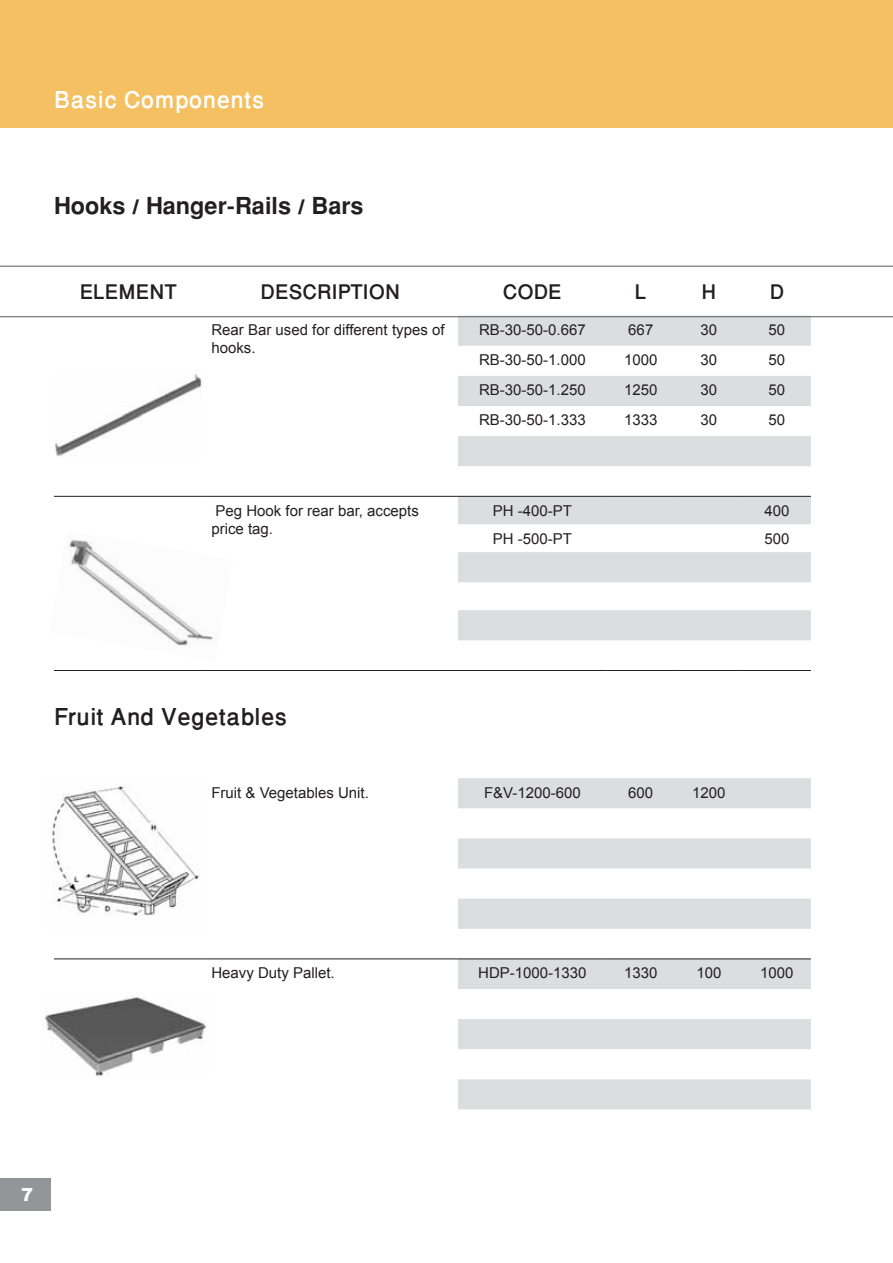
<style>
.page{position:relative;width:893px;height:1263px;background:#fff}
.page>*{position:absolute;margin:0;border:0;box-sizing:border-box;transform-origin:0 0}
.t1{font:700 33px "Win Soft Pro";color:#231f20}
.t2{font:500 33px "Win Soft Pro";color:#231f20}
.t3{font:500 33px "Win Soft Pro";color:#fff}
.t4{font:500 28.5px "Win Soft Pro";color:#231f20}
.t5{font:900 18px "Arial";color:#fff}
.t6{font:15px/18px "Arial";color:#231f20}
</style>
<div class="page">
<div style="left:0;top:0;width:893px;height:128px;background:#f5c061"></div>
<svg style="left:458px;top:317px;width:353px;height:792px"></svg>
<hr style="left:607px;top:958px;width:68px;height:1px;background:#231f20">
<hr style="left:675px;top:958px;width:68px;height:1px;background:#231f20">
<hr style="left:743px;top:958px;width:68px;height:1px;background:#231f20">
<hr style="left:54px;top:670px;width:149px;height:1px;background:#231f20">
<hr style="left:203px;top:670px;width:255px;height:1px;background:#231f20">
<hr style="left:458px;top:670px;width:149px;height:1px;background:#231f20">
<hr style="left:607px;top:670px;width:68px;height:1px;background:#231f20">
<hr style="left:675px;top:670px;width:68px;height:1px;background:#231f20">
<hr style="left:743px;top:670px;width:68px;height:1px;background:#231f20">
<hr style="left:54px;top:958px;width:149px;height:1px;background:#231f20">
<hr style="left:203px;top:958px;width:255px;height:1px;background:#231f20">
<hr style="left:458px;top:958px;width:149px;height:1px;background:#231f20">
<hr style="left:458px;top:496px;width:149px;height:1px;background:#231f20">
<hr style="left:607px;top:496px;width:68px;height:1px;background:#231f20">
<hr style="left:675px;top:496px;width:68px;height:1px;background:#231f20">
<hr style="left:743px;top:496px;width:68px;height:1px;background:#231f20">
<hr style="left:54px;top:496px;width:149px;height:1px;background:#231f20">
<hr style="left:203px;top:496px;width:255px;height:1px;background:#231f20">
<img style="left:55px;top:374px;width:148px;height:82px">
<img style="left:69px;top:539px;width:147px;height:107px">
<img style="left:52px;top:785px;width:147px;height:131px">
<img style="left:45px;top:997px;width:161px;height:80px">
<hr style="left:0;top:316px;width:893px;height:1px;background:#57585a">
<hr style="left:0;top:266px;width:893px;height:1px;background:#57585a">
<div style="left:0;top:1178px;width:51px;height:32px;background:#939598"></div>
<h1 class="t3" style="left:54px;top:76px;width:212px">Basic Components</h1>
<h1 class="t1" style="left:54px;top:181px;width:311px">Hooks / Hanger-Rails / Bars</h1>
<h2 class="t4" style="left:80px;top:271px;width:99px">ELEMENT</h2>
<h2 class="t4" style="left:261px;top:271px;width:141px">DESCRIPTION</h2>
<h2 class="t4" style="left:503px;top:271px;width:61px">CODE</h2>
<h2 class="t4" style="left:635px;top:271px;width:13px">L</h2>
<h2 class="t4" style="left:701px;top:271px;width:16px">H</h2>
<h2 class="t4" style="left:770px;top:271px;width:16px">D</h2>
<p class="t6" style="left:211px;top:321px;width:235px">Rear Bar used for different types of hooks.</p>
<p class="t6" style="left:479px;top:321px;width:108px">RB-30-50-0.667</p>
<p class="t6" style="left:628px;top:321px;width:27px">667</p>
<p class="t6" style="left:700px;top:321px;width:18px">30</p>
<p class="t6" style="left:768px;top:321px;width:18px">50</p>
<p class="t6" style="left:479px;top:351px;width:108px">RB-30-50-1.000</p>
<p class="t6" style="left:624px;top:351px;width:35px">1000</p>
<p class="t6" style="left:700px;top:351px;width:18px">30</p>
<p class="t6" style="left:768px;top:351px;width:18px">50</p>
<p class="t6" style="left:479px;top:381px;width:108px">RB-30-50-1.250</p>
<p class="t6" style="left:624px;top:381px;width:35px">1250</p>
<p class="t6" style="left:700px;top:381px;width:18px">30</p>
<p class="t6" style="left:768px;top:381px;width:18px">50</p>
<p class="t6" style="left:479px;top:411px;width:108px">RB-30-50-1.333</p>
<p class="t6" style="left:624px;top:411px;width:35px">1333</p>
<p class="t6" style="left:700px;top:411px;width:18px">30</p>
<p class="t6" style="left:768px;top:411px;width:18px">50</p>
<p class="t6" style="left:211px;top:501px;width:209px">Peg Hook for rear bar, accepts price tag.</p>
<p class="t6" style="left:493px;top:501px;width:81px">PH -400-PT</p>
<p class="t6" style="left:764px;top:501px;width:27px">400</p>
<p class="t6" style="left:493px;top:529px;width:81px">PH -500-PT</p>
<p class="t6" style="left:764px;top:529px;width:27px">500</p>
<h1 class="t2" style="left:54px;top:693px;width:235px">Fruit And Vegetables</h1>
<p class="t6" style="left:211px;top:783px;width:159px">Fruit &amp; Vegetables Unit.</p>
<p class="t6" style="left:484px;top:783px;width:98px">F&amp;V-1200-600</p>
<p class="t6" style="left:628px;top:783px;width:27px">600</p>
<p class="t6" style="left:692px;top:783px;width:35px">1200</p>
<p class="t6" style="left:211px;top:964px;width:125px">Heavy Duty Pallet.</p>
<p class="t6" style="left:478px;top:964px;width:110px">HDP-1000-1330</p>
<p class="t6" style="left:624px;top:964px;width:35px">1330</p>
<p class="t6" style="left:696px;top:964px;width:27px">100</p>
<p class="t6" style="left:760px;top:964px;width:35px">1000</p>
<p class="t5" style="left:21px;top:1184px;width:14px">7</p>
</div>
